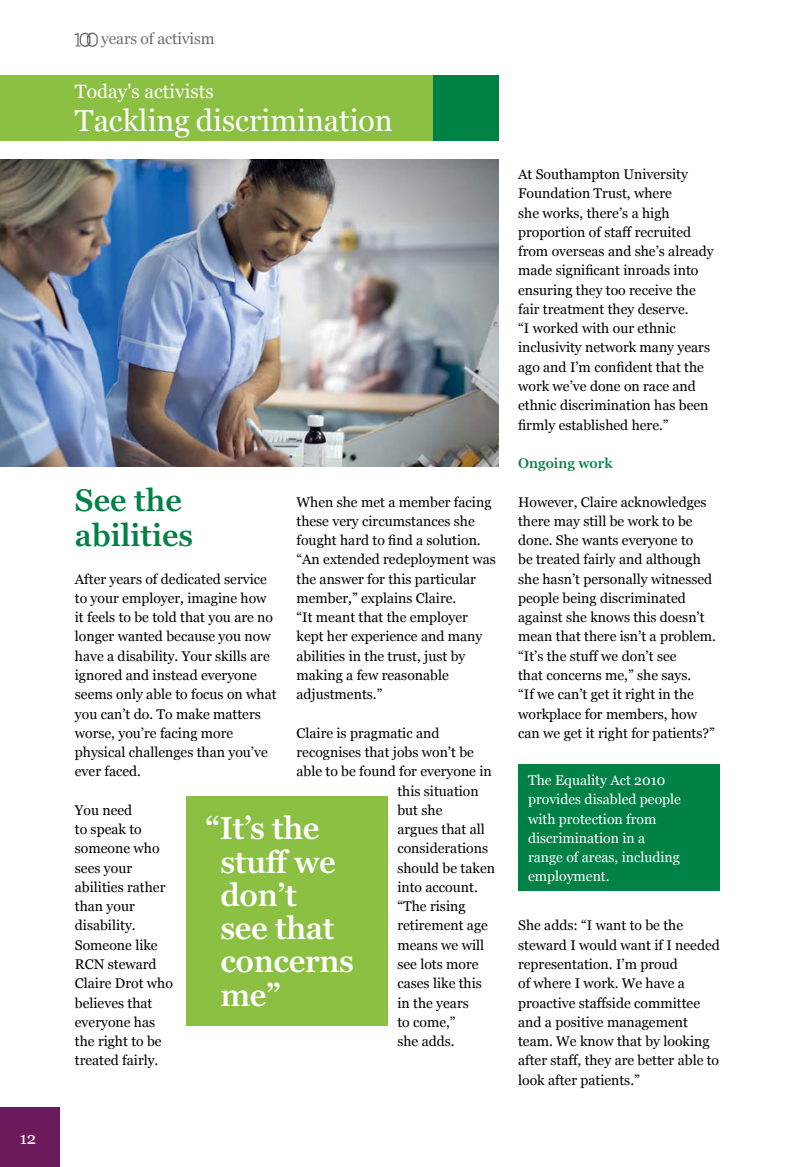
<style>
.page{position:relative;width:794px;height:1167px;background:#fff}
.page>*{position:absolute;margin:0;border:0;box-sizing:border-box;transform-origin:0 0}
.t1{font:600 31.5px/33.2px "Georgia Pro";letter-spacing:-.01em;color:#fff}
.t2{font:600 31.15px/35px "Georgia Pro";color:#008145}
.t3{font:30.28px "Georgia";color:#fff}
.t4{font:19.25px "Georgia";color:#fff}
.t5{font:16.62px "Georgia";color:#fff}
.t6{font:15.75px "Georgia";letter-spacing:-.01em;color:#726b78}
.t7{font:14px/19.2px "Georgia";color:#000}
.t8{font:14px/19.2px "Georgia";color:#fff}
.t9{font:600 14px "Georgia Pro";color:#008145}
</style>
<div class="page">
<svg style="left:75px;top:33px;width:23px;height:14px"></svg>
<div style="left:0;top:1107px;width:60px;height:59px;background:#6d1a5d"></div>
<img style="left:0;top:160px;width:498px;height:306px">
<div style="left:0;top:75px;width:433px;height:65px;background:#8bc043"></div>
<div style="left:433px;top:75px;width:65px;height:65px;background:#008145"></div>
<div style="left:186px;top:795px;width:201px;height:230px;background:#8bc043"></div>
<div style="left:518px;top:764px;width:202px;height:127px;background:#008145"></div>
<p class="t5" style="left:20px;top:1125px;width:18px">12</p>
<p class="t6" style="left:101px;top:27px;width:115px">years of activism</p>
<h3 class="t4" style="left:75px;top:78px;width:140px">Today's activists</h3>
<h3 class="t3" style="left:75px;top:98px;width:319px">Tackling discrimination</h3>
<h2 class="t2" style="left:75px;top:483px;width:120px">See the abilities</h2>
<p class="t7" style="left:75px;top:568px;width:203px">After years of dedicated service to your employer, imagine how it feels to be told that you are no longer wanted because you now have a disability. Your skills are ignored and instead everyone seems only able to focus on what you can’t do. To make matters worse, you’re facing more physical challenges than you’ve ever faced.</p>
<p class="t7" style="left:75px;top:799px;width:100px">You need<br>to speak to someone who sees your abilities rather than your disability.<br>Someone like<br>RCN steward<br>Claire Drot who believes that everyone has the right to be treated fairly.</p>
<p class="t7" style="left:296px;top:491px;width:201px">When she met a member facing these very circumstances she fought hard to find a solution. “An extended redeployment was the answer for this particular member,” explains Claire.<br>“It meant that the employer kept her experience and many abilities in the trust, just by making a few reasonable adjustments.”</p>
<p class="t7" style="left:296px;top:722px;width:144px">Claire is pragmatic and</p>
<p class="t7" style="left:296px;top:741px;width:179px">recognises that jobs won’t be</p>
<p class="t7" style="left:296px;top:761px;width:197px">able to be found for everyone in</p>
<p class="t7" style="left:397px;top:780px;width:83px">this situation</p>
<p class="t7" style="left:397px;top:799px;width:47px">but she</p>
<p class="t7" style="left:397px;top:818px;width:89px">argues that all</p>
<p class="t7" style="left:397px;top:838px;width:92px">considerations</p>
<p class="t7" style="left:397px;top:857px;width:99px">should be taken</p>
<p class="t7" style="left:397px;top:876px;width:82px">into account.</p>
<p class="t7" style="left:397px;top:895px;width:70px">“The rising</p>
<p class="t7" style="left:397px;top:915px;width:92px">retirement age</p>
<p class="t7" style="left:397px;top:934px;width:88px">means we will</p>
<p class="t7" style="left:397px;top:953px;width:83px">see lots more</p>
<p class="t7" style="left:397px;top:972px;width:86px">cases like this</p>
<p class="t7" style="left:397px;top:992px;width:73px">in the years</p>
<p class="t7" style="left:397px;top:1011px;width:60px">to come,”</p>
<p class="t7" style="left:397px;top:1030px;width:59px">she adds.</p>
<h1 class="t1" style="left:220px;top:812px;width:135px;text-indent:-15px">“It’s the stuff we don’t<br>see that concerns me”</h1>
<p class="t7" style="left:518px;top:164px;width:197px">At Southampton University<br>Foundation Trust, where<br>she works, there’s a high proportion of staff recruited from overseas and she’s already made significant inroads into ensuring they too receive the fair treatment they deserve.<br>“I worked with our ethnic inclusivity network many years ago and I’m confident that the work we’ve done on race and ethnic discrimination has been firmly established here.”</p>
<p class="t9" style="left:518px;top:455px;width:96px">Ongoing work</p>
<p class="t7" style="left:518px;top:491px;width:199px">However, Claire acknowledges there may still be work to be done. She wants everyone to<br>be treated fairly and although she hasn’t personally witnessed people being discriminated against she knows this doesn’t mean that there isn’t a problem. “It’s the stuff we don’t see<br>that concerns me,” she says.<br>“If we can’t get it right in the workplace for members, how can we get it right for patients?”</p>
<p class="t8" style="left:528px;top:769px;width:154px">The Equality Act 2010 provides disabled people with protection from discrimination in a range of areas, including employment.</p>
<p class="t7" style="left:518px;top:915px;width:203px">She adds: “I want to be the steward I would want if I needed representation. I’m proud<br>of where I work. We have a proactive staffside committee and a positive management team. We know that by looking after staff, they are better able to look after patients.”</p>
</div>
